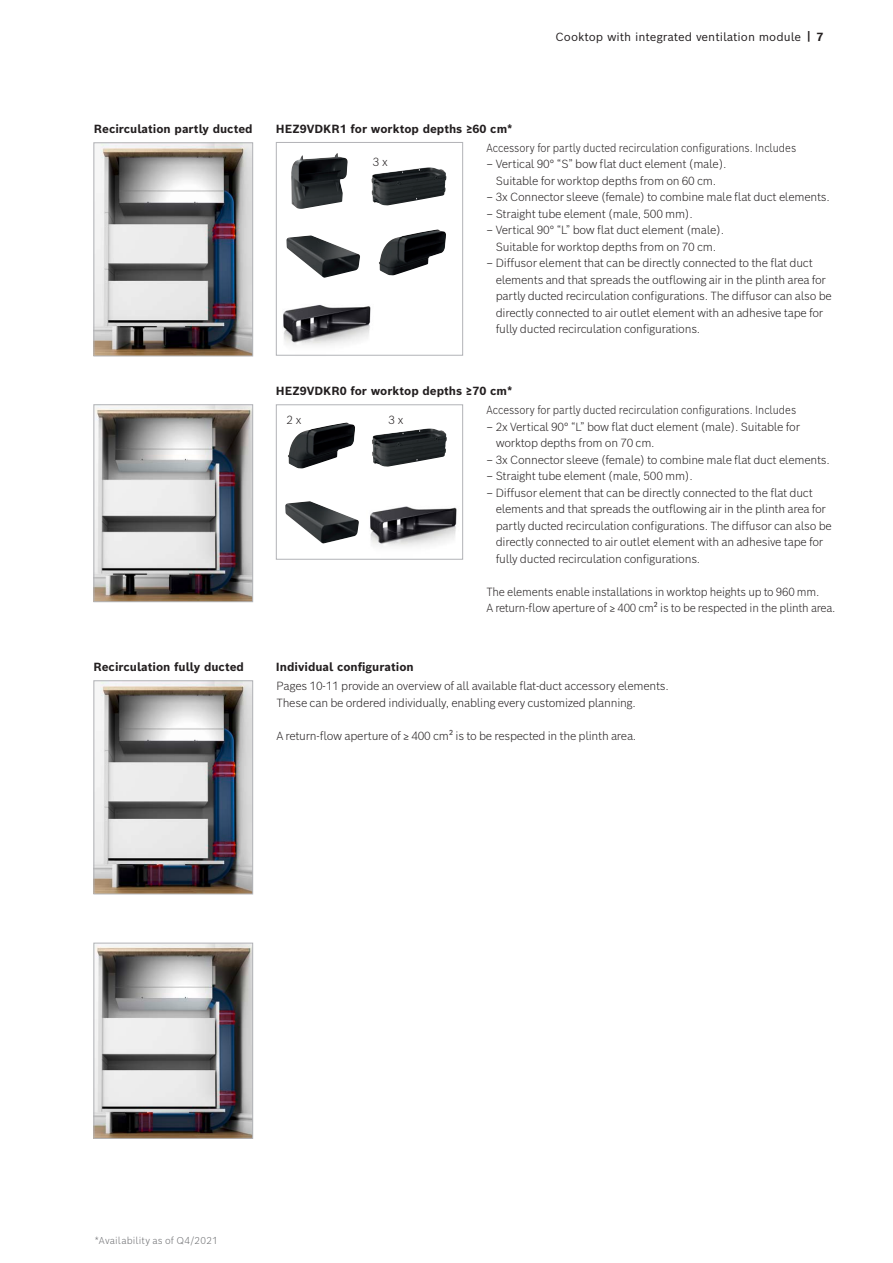
<style>
.page{position:relative;width:893px;height:1263px;background:#fff}
.page>*{position:absolute;margin:0;border:0;box-sizing:border-box;transform-origin:0 0}
.t1{font:300 11.55px/16.5px "Bosch Sans";letter-spacing:-.02em;color:#231f20}
.Pagina_7_7_3_84_Bosc{font:700 11.55px "Bosch Sans";color:#231f20}
.t2{font:300 11.55px "Bosch Sans";color:#231f20;scale:.9 1}
.t3{font:11.55px "Bosch Sans";color:#231f20}
.t4{font:300 9.75px "Bosch Sans";letter-spacing:.02em;color:#6c6d70}
</style>
<div class="page">
<img style="left:96px;top:406px;width:155px;height:194px">
<div style="left:94px;top:404px;width:159px;height:198px;border:1px solid #b2b3b7"></div>
<img style="left:96px;top:945px;width:155px;height:192px">
<div style="left:94px;top:943px;width:159px;height:196px;border:1px solid #b2b3b7"></div>
<img style="left:283px;top:304px;width:88px;height:42px">
<img style="left:370px;top:506px;width:87px;height:41px">
<div style="left:276px;top:142px;width:187px;height:214px;border:1px solid #b2b3b7"></div>
<div style="left:276px;top:404px;width:187px;height:156px;border:1px solid #b2b3b7"></div>
<img style="left:371px;top:167px;width:75px;height:38px">
<img style="left:372px;top:428px;width:75px;height:39px">
<img style="left:286px;top:235px;width:74px;height:43px">
<img style="left:285px;top:501px;width:74px;height:42px">
<img style="left:379px;top:229px;width:67px;height:46px">
<img style="left:288px;top:423px;width:67px;height:46px">
<img style="left:96px;top:144px;width:155px;height:210px">
<div style="left:94px;top:142px;width:159px;height:214px;border:1px solid #b2b3b7"></div>
<img style="left:96px;top:682px;width:155px;height:210px">
<div style="left:94px;top:680px;width:159px;height:214px;border:1px solid #b2b3b7"></div>
<img style="left:291px;top:153px;width:57px;height:56px">
<p class="Pagina_7_7_3_84_Bosc" style="left:94px;top:121px;width:160px">Recirculation partly ducted</p>
<p class="Pagina_7_7_3_84_Bosc" style="left:276px;top:121px;width:238px">HEZ9VDKR1 for worktop depths ≥60 cm*</p>
<p class="t3" style="left:555px;top:29px;width:247px">Cooktop with integrated ventilation module</p>
<p class="Pagina_7_7_3_84_Bosc" style="left:807px;top:28px;width:5px">|</p>
<p class="Pagina_7_7_3_84_Bosc" style="left:816px;top:29px;width:9px">7</p>
<p class="t1" style="left:373px;top:154px;width:17px">3 x</p>
<p class="t2" style="left:486px;top:140px;width:346px">Accessory for partly ducted recirculation configurations. Includes</p>
<p class="t1" style="left:486px;top:155px;width:242px;text-align:center">– Vertical 90° “S” bow flat duct element (male).<br>Suitable for worktop depths from on 60 cm.</p>
<p class="t1" style="left:486px;top:188px;width:345px">– 3x Connector sleeve (female) to combine male flat duct elements.</p>
<p class="t1" style="left:486px;top:205px;width:208px">– Straight tube element (male, 500 mm).</p>
<p class="t1" style="left:486px;top:221px;width:239px;text-align:center">– Vertical 90° “L” bow flat duct element (male).<br>Suitable for worktop depths from on 70 cm.</p>
<p class="t1" style="left:496px;top:254px;width:338px;text-indent:-9px">– Diffusor element that can be directly connected to the flat duct elements and that spreads the outflowing air in the plinth area for partly ducted recirculation configurations. The diffusor can also be directly connected to air outlet element with an adhesive tape for fully ducted recirculation configurations.</p>
<p class="Pagina_7_7_3_84_Bosc" style="left:276px;top:383px;width:238px">HEZ9VDKR0 for worktop depths ≥70 cm*</p>
<p class="Pagina_7_7_3_84_Bosc" style="left:94px;top:659px;width:152px">Recirculation fully ducted</p>
<p class="t1" style="left:287px;top:411px;width:17px">2 x</p>
<p class="t1" style="left:389px;top:411px;width:17px">3 x</p>
<p class="Pagina_7_7_3_84_Bosc" style="left:276px;top:659px;width:139px">Individual configuration</p>
<p class="t2" style="left:486px;top:402px;width:346px">Accessory for partly ducted recirculation configurations. Includes</p>
<p class="t1" style="left:496px;top:418px;width:306px;text-indent:-9px">– 2x Vertical 90° “L” bow flat duct element (male). Suitable for worktop depths from on 70 cm.</p>
<p class="t1" style="left:486px;top:451px;width:345px">– 3x Connector sleeve (female) to combine male flat duct elements.</p>
<p class="t1" style="left:486px;top:467px;width:208px">– Straight tube element (male, 500 mm).</p>
<p class="t1" style="left:496px;top:484px;width:338px;text-indent:-9px">– Diffusor element that can be directly connected to the flat duct elements and that spreads the outflowing air in the plinth area for partly ducted recirculation configurations. The diffusor can also be directly connected to air outlet element with an adhesive tape for fully ducted recirculation configurations.</p>
<p class="t1" style="left:486px;top:583px;width:351px">The elements enable installations in worktop heights up to 960 mm.<br>A return-flow aperture of ≥ 400 cm² is to be respected in the plinth area.</p>
<p class="t1" style="left:276px;top:677px;width:394px">Pages 10-11 provide an overview of all available flat-duct accessory elements.<br>These can be ordered individually, enabling every customized planning.</p>
<p class="t1" style="left:276px;top:727px;width:361px">A return-flow aperture of ≥ 400 cm² is to be respected in the plinth area.</p>
<p class="t4" style="left:95px;top:1233px;width:124px">*Availability as of Q4/2021</p>
</div>
